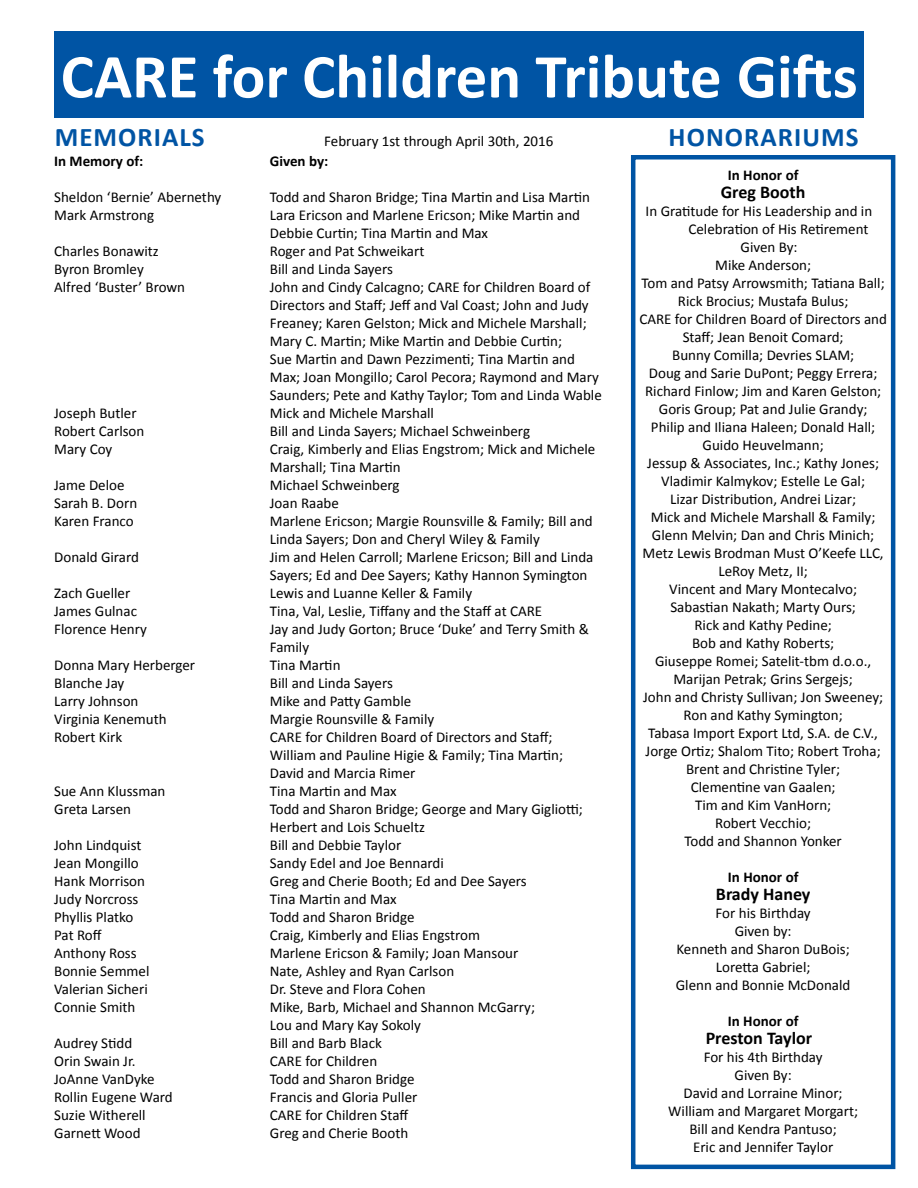
<style>
.page{position:relative;width:918px;height:1188px;background:#fff}
.page>*{position:absolute;margin:0;border:0;box-sizing:border-box;transform-origin:0 0}
.t1{font:700 63px "Calibri";color:#fff}
.t2{font:700 27px "Calibri";color:#0054a4}
.t3{font:700 18px "Calibri";color:#000}
.t4{font:15px/18px "Calibri";color:#000}
.t5{font:700 15px "Calibri";color:#000}
</style>
<div class="page">
<div style="left:54px;top:32px;width:810px;height:86px;background:#0054a4"></div>
<div style="left:631px;top:155px;width:264px;height:1014px;border:4px solid #0054a4"></div>
<h1 class="t1" style="left:61px;top:36px;width:799px">CARE for Children Tribute Gifts</h1>
<h2 class="t2" style="left:55px;top:119px;width:41px">Memorials</h2>
<p class="t4" style="left:324px;top:132px;width:231px">February 1st through April 30th, 2016</p>
<p class="t5" style="left:54px;top:152px;width:91px">In Memory of:</p>
<p class="t4" style="left:54px;top:188px;width:169px">Sheldon ‘Bernie’ Abernethy<br>Mark Armstrong</p>
<p class="t4" style="left:54px;top:242px;width:132px">Charles Bonawitz<br>Byron Bromley<br>Alfred ‘Buster’ Brown</p>
<p class="t4" style="left:54px;top:404px;width:92px">Joseph Butler<br>Robert Carlson<br>Mary Coy</p>
<p class="t4" style="left:54px;top:476px;width:85px">Jame Deloe<br>Sarah B. Dorn<br>Karen Franco</p>
<p class="t4" style="left:54px;top:548px;width:86px">Donald Girard</p>
<p class="t4" style="left:54px;top:584px;width:94px">Zach Gueller<br>James Gulnac<br>Florence Henry</p>
<p class="t4" style="left:54px;top:656px;width:143px">Donna Mary Herberger<br>Blanche Jay<br>Larry Johnson<br>Virginia Kenemuth<br>Robert Kirk</p>
<p class="t4" style="left:54px;top:782px;width:113px">Sue Ann Klussman<br>Greta Larsen</p>
<p class="t4" style="left:54px;top:836px;width:97px">John Lindquist<br>Jean Mongillo<br>Hank Morrison<br>Judy Norcross<br>Phyllis Platko<br>Pat Roff<br>Anthony Ross<br>Bonnie Semmel<br>Valerian Sicheri<br>Connie Smith</p>
<p class="t4" style="left:54px;top:1034px;width:120px">Audrey Stidd<br>Orin Swain Jr.<br>JoAnne VanDyke<br>Rollin Eugene Ward<br>Suzie Witherell<br>Garnett Wood</p>
<p class="t5" style="left:270px;top:152px;width:60px">Given by:</p>
<p class="t4" style="left:270px;top:188px;width:333px">Todd and Sharon Bridge; Tina Martin and Lisa Martin Lara Ericson and Marlene Ericson; Mike Martin and Debbie Curtin; Tina Martin and Max<br>Roger and Pat Schweikart<br>Bill and Linda Sayers<br>John and Cindy Calcagno; CARE for Children Board of Directors and Staff; Jeff and Val Coast; John and Judy Freaney; Karen Gelston; Mick and Michele Marshall; Mary C. Martin; Mike Martin and Debbie Curtin;<br>Sue Martin and Dawn Pezzimenti; Tina Martin and Max; Joan Mongillo; Carol Pecora; Raymond and Mary Saunders; Pete and Kathy Taylor; Tom and Linda Wable Mick and Michele Marshall<br>Bill and Linda Sayers; Michael Schweinberg<br>Craig, Kimberly and Elias Engstrom; Mick and Michele Marshall; Tina Martin<br>Michael Schweinberg<br>Joan Raabe<br>Marlene Ericson; Margie Rounsville &amp; Family; Bill and Linda Sayers; Don and Cheryl Wiley &amp; Family<br>Jim and Helen Carroll; Marlene Ericson; Bill and Linda Sayers; Ed and Dee Sayers; Kathy Hannon Symington Lewis and Luanne Keller &amp; Family<br>Tina, Val, Leslie, Tiffany and the Staff at CARE<br>Jay and Judy Gorton; Bruce ‘Duke’ and Terry Smith &amp; Family<br>Tina Martin<br>Bill and Linda Sayers<br>Mike and Patty Gamble<br>Margie Rounsville &amp; Family<br>CARE for Children Board of Directors and Staff; William and Pauline Higie &amp; Family; Tina Martin;<br>David and Marcia Rimer<br>Tina Martin and Max<br>Todd and Sharon Bridge; George and Mary Gigliotti; Herbert and Lois Schueltz<br>Bill and Debbie Taylor<br>Sandy Edel and Joe Bennardi<br>Greg and Cherie Booth; Ed and Dee Sayers<br>Tina Martin and Max<br>Todd and Sharon Bridge<br>Craig, Kimberly and Elias Engstrom<br>Marlene Ericson &amp; Family; Joan Mansour<br>Nate, Ashley and Ryan Carlson<br>Dr. Steve and Flora Cohen<br>Mike, Barb, Michael and Shannon McGarry;<br>Lou and Mary Kay Sokoly<br>Bill and Barb Black<br>CARE for Children<br>Todd and Sharon Bridge<br>Francis and Gloria Puller<br>CARE for Children Staff<br>Greg and Cherie Booth</p>
<h2 class="t2" style="left:669px;top:120px;width:37px">Honorariums</h2>
<p class="t5" style="left:728px;top:165px;width:72px">In Honor of</p>
<p class="t3" style="left:721px;top:181px;width:86px">Greg Booth</p>
<p class="t4" style="left:646px;top:202px;width:228px">In Gratitude for His Leadership and in</p>
<p class="t4" style="left:688px;top:220px;width:182px">Celebration of His Retirement</p>
<p class="t4" style="left:741px;top:238px;width:59px">Given By:</p>
<p class="t4" style="left:715px;top:256px;width:97px">Mike Anderson;</p>
<p class="t4" style="left:642px;top:274px;width:245px">Tom and Patsy Arrowsmith; Tatiana Ball;</p>
<p class="t4" style="left:678px;top:292px;width:172px">Rick Brocius; Mustafa Bulus;</p>
<p class="t4" style="left:639px;top:310px;width:249px">CARE for Children Board of Directors and</p>
<p class="t4" style="left:683px;top:328px;width:162px">Staff; Jean Benoit Comard;</p>
<p class="t4" style="left:672px;top:346px;width:184px">Bunny Comilla; Devries SLAM;</p>
<p class="t4" style="left:649px;top:364px;width:230px">Doug and Sarie DuPont; Peggy Errera;</p>
<p class="t4" style="left:645px;top:382px;width:238px">Richard Finlow; Jim and Karen Gelston;</p>
<p class="t4" style="left:659px;top:400px;width:210px">Goris Group; Pat and Julie Grandy;</p>
<p class="t4" style="left:651px;top:418px;width:226px">Philip and Iliana Haleen; Donald Hall;</p>
<p class="t4" style="left:703px;top:436px;width:123px">Guido Heuvelmann;</p>
<p class="t4" style="left:647px;top:454px;width:233px">Jessup &amp; Associates, Inc.; Kathy Jones;</p>
<p class="t4" style="left:661px;top:472px;width:205px">Vladimir Kalmykov; Estelle Le Gal;</p>
<p class="t4" style="left:670px;top:490px;width:187px">Lizar Distribution, Andrei Lizar;</p>
<p class="t4" style="left:651px;top:508px;width:226px">Mick and Michele Marshall &amp; Family;</p>
<p class="t4" style="left:652px;top:526px;width:224px">Glenn Melvin; Dan and Chris Minich;</p>
<p class="t4" style="left:643px;top:544px;width:243px">Metz Lewis Brodman Must O’Keefe LLC,</p>
<p class="t4" style="left:718px;top:562px;width:91px">LeRoy Metz, II;</p>
<p class="t4" style="left:669px;top:580px;width:189px">Vincent and Mary Montecalvo;</p>
<p class="t4" style="left:670px;top:598px;width:187px">Sabastian Nakath; Marty Ours;</p>
<p class="t4" style="left:694px;top:616px;width:139px">Rick and Kathy Pedine;</p>
<p class="t4" style="left:692px;top:634px;width:144px">Bob and Kathy Roberts;</p>
<p class="t4" style="left:655px;top:652px;width:218px">Giuseppe Romei; Satelit-tbm d.o.o.,</p>
<p class="t4" style="left:673px;top:670px;width:181px">Marijan Petrak; Grins Sergejs;</p>
<p class="t4" style="left:643px;top:688px;width:242px">John and Christy Sullivan; Jon Sweeney;</p>
<p class="t4" style="left:684px;top:706px;width:161px">Ron and Kathy Symington;</p>
<p class="t4" style="left:648px;top:724px;width:231px">Tabasa Import Export Ltd, S.A. de C.V.,</p>
<p class="t4" style="left:646px;top:742px;width:237px">Jorge Ortiz; Shalom Tito; Robert Troha;</p>
<p class="t4" style="left:686px;top:760px;width:156px">Brent and Christine Tyler;</p>
<p class="t4" style="left:691px;top:778px;width:146px">Clementine van Gaalen;</p>
<p class="t4" style="left:695px;top:796px;width:138px">Tim and Kim VanHorn;</p>
<p class="t4" style="left:715px;top:814px;width:97px">Robert Vecchio;</p>
<p class="t4" style="left:685px;top:832px;width:159px">Todd and Shannon Yonker</p>
<p class="t5" style="left:728px;top:867px;width:72px">In Honor of</p>
<p class="t3" style="left:716px;top:883px;width:96px">Brady Haney</p>
<p class="t4" style="left:676px;top:904px;width:176px;text-align:center">For his Birthday<br>Given by:<br>Kenneth and Sharon DuBois;<br>Loretta Gabriel;<br>Glenn and Bonnie McDonald</p>
<p class="t5" style="left:728px;top:1011px;width:72px">In Honor of</p>
<p class="t3" style="left:706px;top:1027px;width:108px">Preston Taylor</p>
<p class="t4" style="left:668px;top:1048px;width:191px;text-align:center">For his 4th Birthday<br>Given By:<br>David and Lorraine Minor;<br>William and Margaret Morgart;<br>Bill and Kendra Pantuso;<br>Eric and Jennifer Taylor</p>
</div>
